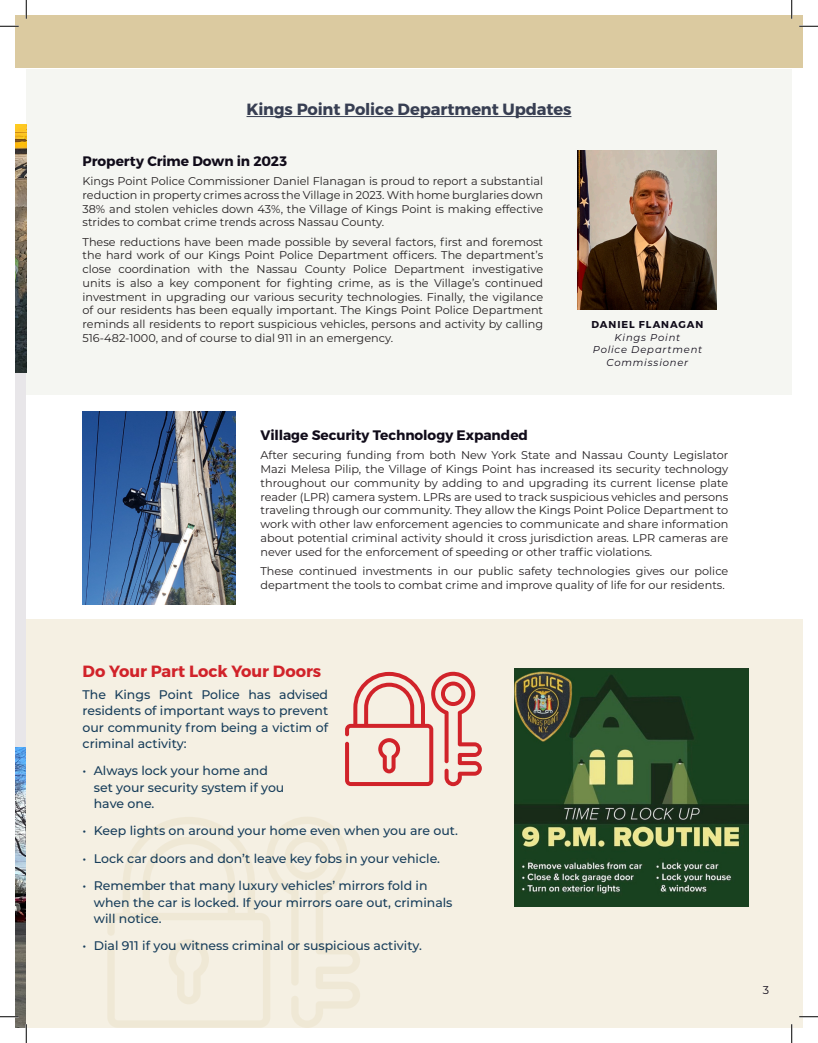
<style>
.page{position:relative;width:818px;height:1043px;background:#fff}
.page>*{position:absolute;margin:0;border:0;box-sizing:border-box;transform-origin:0 0}
.t1{font:700 16.25px "Montserrat";letter-spacing:-.01em;color:#373e52}
.t2{font:700 16.25px "Montserrat";letter-spacing:-.005em;color:#d1232a}
.t3{font:700 13.75px "Montserrat";letter-spacing:-.005em;color:#110c1a}
.t4{font:500 12.5px/16.2px "Montserrat";color:#183e5b}
.t5{font:11.25px/13.8px "Montserrat";color:#231f20;text-align:justify}
.t6{font:11.25px "Montserrat";color:#110c1a}
.t7{font:italic 10px/12.5px "Montserrat";letter-spacing:.08em;color:#110c1a;text-align:center}
.s1{font-weight:700;font-style:normal}
</style>
<div class="page">
<div style="left:15px;top:128px;width:11px;height:900px;background:#e8e6e9"></div>
<div style="left:26px;top:69px;width:765px;height:325px;background:#f5f6f2"></div>
<img style="left:15px;top:747px;width:11px;height:281px">
<img style="left:15px;top:124px;width:11px;height:249px">
<img style="left:82px;top:411px;width:154px;height:193px">
<img style="left:577px;top:150px;width:139px;height:159px">
<div style="left:15px;top:15px;width:787px;height:53px;background:#dbcaa0"></div>
<hr style="left:246px;top:116px;width:325px;height:1px;background:#373e52">
<div style="left:26px;top:619px;width:776px;height:409px;background:#f5f0e3"></div>
<svg style="left:108px;top:817px;width:158px;height:210px"></svg>
<svg style="left:169px;top:939px;width:40px;height:65px"></svg>
<svg style="left:266px;top:817px;width:94px;height:211px"></svg>
<svg style="left:345px;top:671px;width:137px;height:115px"></svg>
<img style="left:514px;top:668px;width:234px;height:239px">
<svg style="left:0;top:25px;width:19px;height:2px"></svg>
<svg style="left:799px;top:25px;width:19px;height:2px"></svg>
<svg style="left:0;top:1015px;width:19px;height:2px"></svg>
<svg style="left:799px;top:1015px;width:19px;height:2px"></svg>
<svg style="left:25px;top:0;width:2px;height:19px"></svg>
<svg style="left:25px;top:1024px;width:2px;height:18px"></svg>
<svg style="left:791px;top:0;width:1px;height:19px"></svg>
<svg style="left:791px;top:1024px;width:1px;height:18px"></svg>
<p class="t1" style="left:246px;top:99px;width:326px">Kings Point Police Department Updates</p>
<p class="t3" style="left:82px;top:152px;width:206px">Property Crime Down in 2023</p>
<p class="t5" style="left:82px;top:174px;width:462px">Kings Point Police Commissioner Daniel Flanagan is proud to report a substantial reduction in property crimes across the Village in 2023. With home burglaries down 38% and stolen vehicles down 43%, the Village of Kings Point is making effective strides to combat crime trends across Nassau County.</p>
<p class="t5" style="left:82px;top:234px;width:462px">These reductions have been made possible by several factors, first and foremost the hard work of our Kings Point Police Department officers. The department’s close coordination with the Nassau County Police Department investigative units is also a key component for fighting crime, as is the Village’s continued investment in upgrading our various security technologies. Finally, the vigilance of our residents has been equally important. The Kings Point Police Department reminds all residents to report suspicious vehicles, persons and activity by calling 516-482-1000, and of course to dial 911 in an emergency.</p>
<p class="t7" style="left:591px;top:318px;width:113px"><span class="s1">DANIEL FLANAGAN<br></span>Kings Point<br>Police Department<br>Commissioner</p>
<p class="t3" style="left:260px;top:426px;width:269px">Village Security Technology Expanded</p>
<p class="t5" style="left:260px;top:448px;width:469px">After securing funding from both New York State and Nassau County Legislator Mazi Melesa Pilip, the Village of Kings Point has increased its security technology throughout our community by adding to and upgrading its current license plate reader (LPR) camera system. LPRs are used to track suspicious vehicles and persons traveling through our community. They allow the Kings Point Police Department to work with other law enforcement agencies to communicate and share information about potential criminal activity should it cross jurisdiction areas. LPR cameras are never used for the enforcement of speeding or other traffic violations.</p>
<p class="t5" style="left:260px;top:564px;width:469px">These continued investments in our public safety technologies gives our police department the tools to combat crime and improve quality of life for our residents.</p>
<p class="t2" style="left:82px;top:661px;width:240px">Do Your Part Lock Your Doors</p>
<p class="t4" style="left:82px;top:686px;width:247px;text-align:justify">The Kings Point Police has advised residents of important ways to prevent our community from being a victim of criminal activity:</p>
<p class="t4" style="left:94px;top:762px;width:192px;text-indent:-11px">• Always lock your home and set your security system if you have one.</p>
<p class="t4" style="left:82px;top:822px;width:377px">• Keep lights on around your home even when you are out.</p>
<p class="t4" style="left:82px;top:849px;width:359px">• Lock car doors and don’t leave key fobs in your vehicle.</p>
<p class="t4" style="left:94px;top:877px;width:360px;text-indent:-11px">• Remember that many luxury vehicles’ mirrors fold in when the car is locked. If your mirrors oare out, criminals will notice.</p>
<p class="t4" style="left:82px;top:937px;width:341px">• Dial 911 if you witness criminal or suspicious activity.</p>
<p class="t6" style="left:762px;top:982px;width:8px">3</p>
</div>
